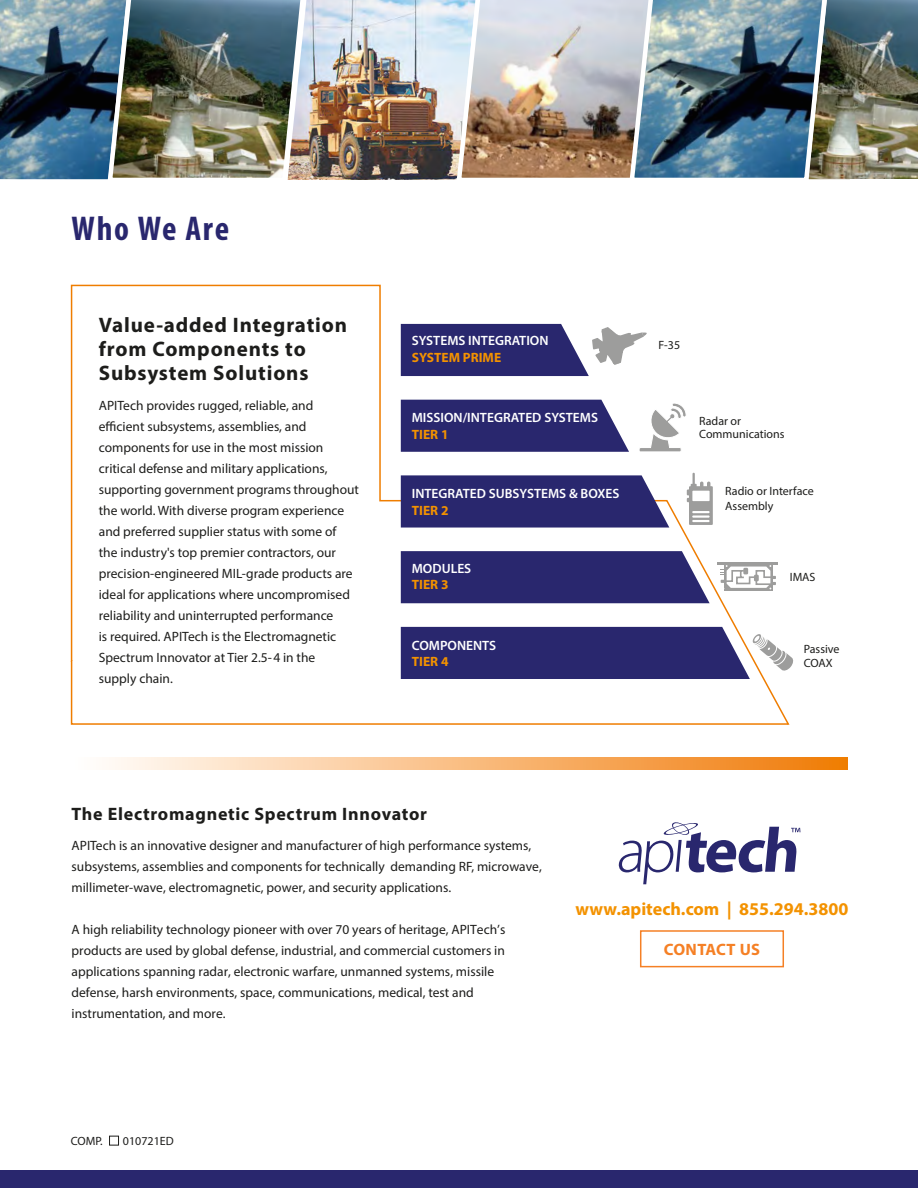
<style>
.page{position:relative;width:918px;height:1188px;background:#fff}
.page>*{position:absolute;margin:0;border:0;box-sizing:border-box;transform-origin:0 0}
.t1{font:700 condensed 34.5px "Myriad Pro";letter-spacing:.05em;color:#29276e}
.t2{font:700 21px/24px "Myriad Pro";letter-spacing:.04em;color:#1d1d1b}
.t3{font:700 18px "Myriad Pro";letter-spacing:.04em;color:#1d1d1b}
.t4{font:700 18px "Myriad Pro";color:#f39200}
.t5{font:700 16.5px "Myriad Pro";letter-spacing:.02em;color:#f58025}
.t6{font:13.5px/21px "Myriad Pro";color:#1d1d1b}
.t7{font:600 13.5px/16.5px "Myriad Pro";color:#fff}
.t8{font:12px/13.5px "Myriad Pro";color:#1d1d1b}
.s1{font-weight:700;color:#f39200}
</style>
<div class="page">
<img style="left:0;top:0;width:918px;height:180px">
<div style="left:850px;top:179px;width:68px;height:1007px;background:#fff"></div>
<svg style="left:109px;top:757px;width:738px;height:12px;background:#f8ba7d"></svg>
<div style="left:0;top:1170px;width:918px;height:18px;background:#29276e"></div>
<div style="left:640px;top:930px;width:144px;height:37px;border:2px solid #f58025"></div>
<svg style="left:70px;top:284px;width:720px;height:441px"></svg>
<svg style="left:401px;top:324px;width:349px;height:355px;fill:#29276e"></svg>
<svg style="left:591px;top:301px;width:56px;height:75px"></svg>
<svg style="left:638px;top:402px;width:49px;height:51px"></svg>
<svg style="left:687px;top:473px;width:26px;height:52px"></svg>
<svg style="left:752px;top:633px;width:42px;height:39px"></svg>
<hr style="left:717px;top:563px;width:61px;height:2px;background:#9d9d9c">
<div style="left:724px;top:564px;width:49px;height:27px;background:#9d9d9c"></div>
<svg style="left:721px;top:565px;width:55px;height:24px"></svg>
<svg style="left:618px;top:822px;width:182px;height:62px"></svg>
<div style="left:109px;top:1136px;width:10px;height:10px;border:1px solid #1d1d1b"></div>
<h1 class="t1" style="left:72px;top:207px;width:159px">Who We Are</h1>
<p class="t2" style="left:99px;top:312px;width:250px">Value-added Integration from Components to<br>Subsystem Solutions</p>
<p class="t6" style="left:99px;top:395px;width:262px">APITech provides rugged, reliable, and efcient subsystems, assemblies, and components for use in the most mission critical defense and military applications, supporting government programs throughout the world. With diverse program experience and preferred supplier status with some of<br>the industry's top premier contractors, our precision-engineered MIL-grade products are ideal for applications where uncompromised reliability and uninterrupted performance<br>is required. APITech is the Electromagnetic Spectrum Innovator at Tier 2.5-4 in the<br>supply chain.</p>
<p class="t7" style="left:412px;top:332px;width:138px">SYSTEMS INTEGRATION<br><span class="s1">SYSTEM PRIME</span></p>
<p class="t8" style="left:658px;top:338px;width:23px">F-35</p>
<p class="t7" style="left:412px;top:409px;width:188px">MISSION/INTEGRATED SYSTEMS<br><span class="s1">TIER 1</span></p>
<p class="t8" style="left:699px;top:414px;width:87px">Radar or<br>Communications</p>
<p class="t7" style="left:412px;top:485px;width:209px">INTEGRATED SUBSYSTEMS &amp; BOXES<br><span class="s1">TIER 2</span></p>
<p class="t8" style="left:725px;top:483px;width:90px;line-height:15px">Radio or Interface<br>Assembly</p>
<p class="t7" style="left:412px;top:560px;width:61px">MODULES<br><span class="s1">TIER 3</span></p>
<p class="t8" style="left:790px;top:570px;width:27px">IMAS</p>
<p class="t7" style="left:412px;top:637px;width:86px">COMPONENTS<br><span class="s1">TIER 4</span></p>
<p class="t8" style="left:804px;top:642px;width:37px">Passive<br>COAX</p>
<h4 class="t3" style="left:72px;top:803px;width:357px">The Electromagnetic Spectrum Innovator</h4>
<p class="t6" style="left:72px;top:835px;width:472px">APITech is an innovative designer and manufacturer of high performance systems, subsystems, assemblies and components for technically demanding RF, microwave, millimeter-wave, electromagnetic, power, and security applications.</p>
<p class="t6" style="left:72px;top:919px;width:435px">A high reliability technology pioneer with over 70 years of heritage, APITech’s products are used by global defense, industrial, and commercial customers in</p>
<p class="t6" style="left:72px;top:961px;width:424px">applications spanning radar, electronic warfare, unmanned systems, missile defense, harsh environments, space, communications, medical, test and instrumentation, and more.</p>
<p class="t8" style="left:71px;top:1134px;width:33px">COMP.</p>
<p class="t8" style="left:123px;top:1134px;width:52px">010721ED</p>
<h4 class="t4" style="left:576px;top:897px;width:274px">www.apitech.com | 855.294.3800</h4>
<p class="t5" style="left:664px;top:939px;width:98px">CONTACT US</p>
</div>
